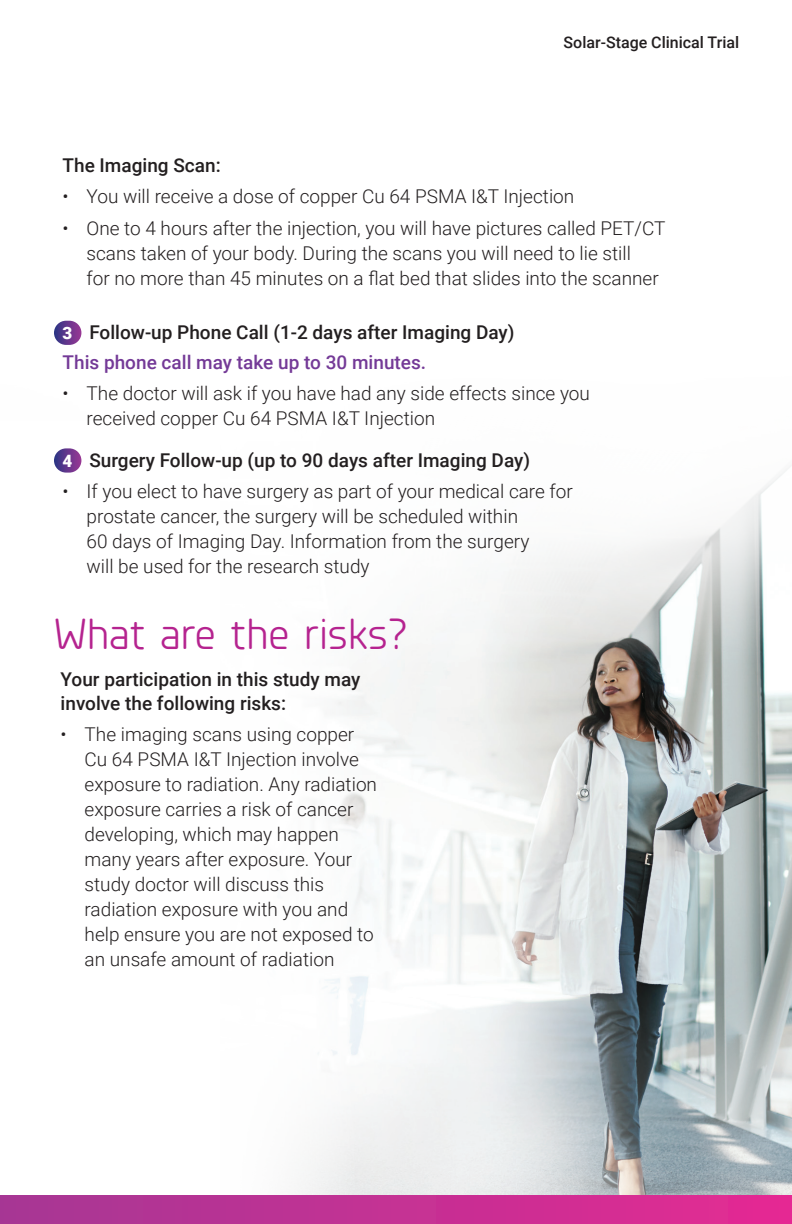
<style>
.page{position:relative;width:792px;height:1224px;background:#fff}
.page>*{position:absolute;margin:0;border:0;box-sizing:border-box;transform-origin:0 0}
.t1{font:43.6px "Planer";color:#b5238f}
.t2{font:300 19px/25px "Roboto";color:#231f20}
.t3{font:500 19px/24px "Roboto";color:#231f20}
.t4{font:500 16px "Roboto";color:#231f20}
.s1{font-weight:900;font-size:17px;color:#fff}
.s2{color:#743a97}
</style>
<div class="page">
<img style="left:451px;top:469px;width:341px;height:726px">
<svg style="left:54px;top:448px;width:27px;height:25px"></svg>
<svg style="left:54px;top:321px;width:27px;height:24px"></svg>
<div style="left:0;top:1195px;width:792px;height:29px;background:linear-gradient(to right,#a63794,#e42a93)"></div>
<p class="t4" style="left:564px;top:31px;width:177px">Solar-Stage Clinical Trial</p>
<p class="t3" style="left:63px;top:153px;width:160px">The Imaging Scan:</p>
<p class="t2" style="left:63px;top:183px;width:513px">• You will receive a dose of copper Cu 64 PSMA I&amp;T Injection</p>
<p class="t2" style="left:87px;top:215px;width:580px;text-indent:-24px">• One to 4 hours after the injection, you will have pictures called PET/CT scans taken of your body. During the scans you will need to lie still<br>for no more than 45 minutes on a flat bed that slides into the scanner</p>
<p class="t3" style="left:63px;top:316px;width:453px;line-height:30.2px"><span class="s1">3</span> Follow-up Phone Call (1-2 days after Imaging Day)<br><span class="s2">This phone call may take up to 30 minutes.</span></p>
<p class="t2" style="left:87px;top:380px;width:505px;text-indent:-24px">• The doctor will ask if you have had any side effects since you received copper Cu 64 PSMA I&amp;T Injection</p>
<p class="t3" style="left:63px;top:447px;width:469px"><span class="s1">4</span> Surgery Follow-up (up to 90 days after Imaging Day)</p>
<p class="t2" style="left:87px;top:478px;width:488px;text-indent:-24px">• If you elect to have surgery as part of your medical care for prostate cancer, the surgery will be scheduled within<br>60 days of Imaging Day. Information from the surgery<br>will be used for the research study</p>
<h1 class="t1" style="left:54px;top:606px;width:355px">What are the risks?</h1>
<p class="t3" style="left:61px;top:666px;width:301px">Your participation in this study may involve the following risks:</p>
<p class="t2" style="left:85px;top:721px;width:294px;text-indent:-24px">• The imaging scans using copper<br>Cu 64 PSMA I&amp;T Injection involve exposure to radiation. Any radiation exposure carries a risk of cancer developing, which may happen many years after exposure. Your study doctor will discuss this radiation exposure with you and help ensure you are not exposed to an unsafe amount of radiation</p>
</div>
